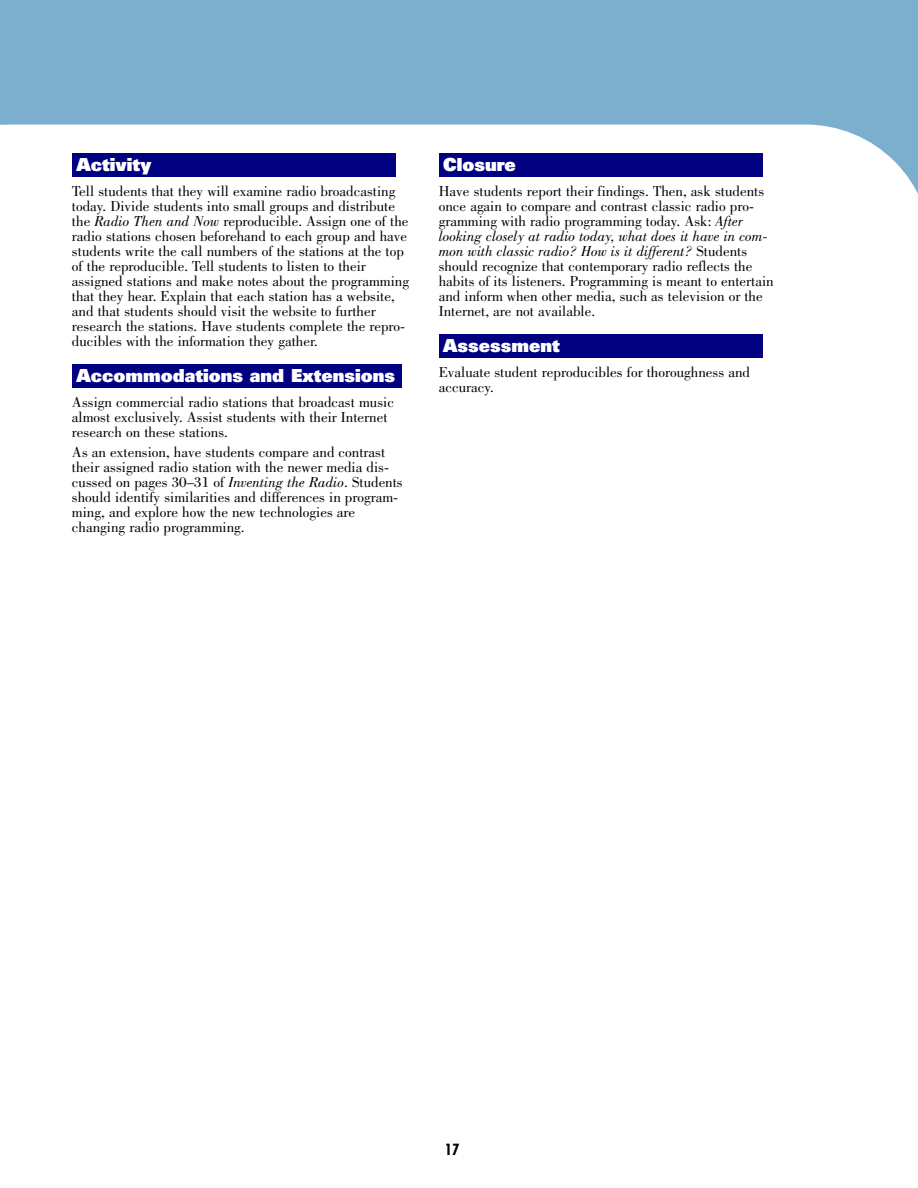
<style>
.page{position:relative;width:918px;height:1188px;background:#fff}
.page>*{position:absolute;margin:0;border:0;box-sizing:border-box;transform-origin:0 0}
.t1{font:18px "Univers LT Std X Black";color:#fff}
.t2{font:15px/15px "Bodoni Std";color:#000}
.t3{font:700 condensed 15px "Futura Std";color:#000}
.s1{font-style:italic}
</style>
<div class="page">
<svg style="left:0;top:0;width:918px;height:194px;fill:#7caece"></svg>
<div style="left:72px;top:364px;width:329px;height:24px;background:#000080"></div>
<div style="left:72px;top:153px;width:324px;height:23px;background:#000080"></div>
<div style="left:439px;top:334px;width:324px;height:24px;background:#000080"></div>
<div style="left:439px;top:153px;width:324px;height:23px;background:#000080"></div>
<p class="t1" style="left:76px;top:158px;width:76px">Activity</p>
<p class="t2" style="left:72px;top:185px;width:339px">Tell students that they will examine radio broadcasting today. Divide students into small groups and distribute the <span class="s1">Radio Then and Now</span> reproducible. Assign one of the radio stations chosen beforehand to each group and have students write the call numbers of the stations at the top of the reproducible. Tell students to listen to their assigned stations and make notes about the programming that they hear. Explain that each station has a website, and that students should visit the website to further research the stations. Have students complete the repro&shy;ducibles with the information they gather.</p>
<p class="t1" style="left:76px;top:369px;width:320px">Accommodations and Extensions</p>
<p class="t2" style="left:72px;top:396px;width:324px">Assign commercial radio stations that broadcast music almost exclusively. Assist students with their Internet research on these stations.</p>
<p class="t2" style="left:72px;top:446px;width:332px">As an extension, have students compare and contrast their assigned radio station with the newer media dis&shy;cussed on pages 30–31 of <span class="s1">Inventing the Radio</span>. Students should identify similarities and differences in program&shy;ming, and explore how the new technologies are changing radio programming.</p>
<p class="t1" style="left:443px;top:158px;width:74px">Closure</p>
<p class="t2" style="left:439px;top:185px;width:336px">Have students report their findings. Then, ask students once again to compare and contrast classic radio pro&shy;gramming with radio programming today. Ask: <span class="s1">After looking closely at radio today, what does it have in com&shy;mon with classic radio? How is it different?</span> Students should recognize that contemporary radio reflects the habits of its listeners. Programming is meant to entertain and inform when other media, such as television or the Internet, are not available.</p>
<p class="t1" style="left:443px;top:339px;width:118px">Assessment</p>
<p class="t2" style="left:439px;top:366px;width:313px">Evaluate student reproducibles for thoroughness and accuracy.</p>
<p class="t3" style="left:445px;top:1143px;width:16px">17</p>
</div>
